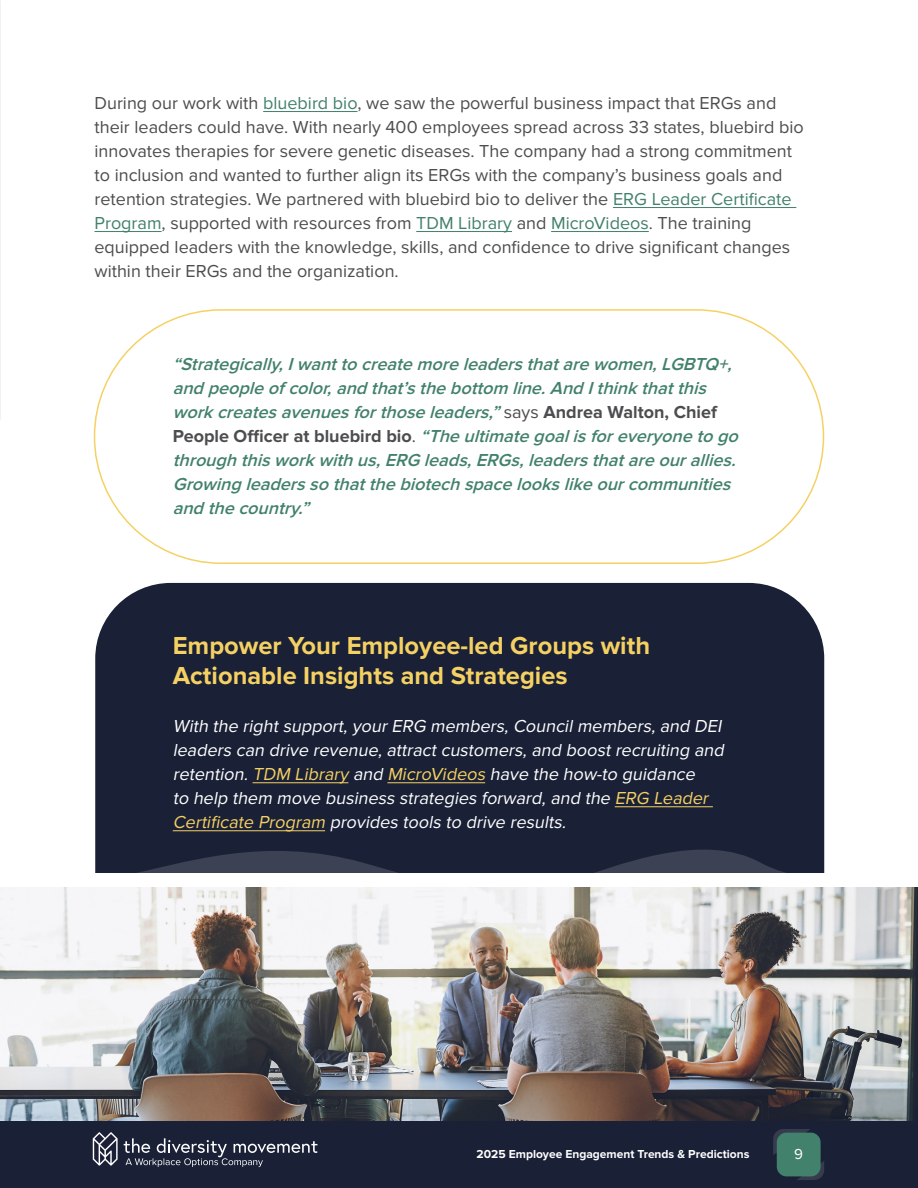
<style>
.page{position:relative;width:918px;height:1188px;background:#fff}
.page>*{position:absolute;margin:0;border:0;box-sizing:border-box;transform-origin:0 0}
.t1{font:700 25.5px/30.6px "Proxima Nova";color:#f5d163}
.t2{font:18px/24px "Proxima Nova";color:#4d4d4f}
.t3{font:italic 600 18px/24px "Proxima Nova";color:#42816c}
.t4{font:italic 18px/24px "Proxima Nova";color:#fff}
.t5{font:15px "Proxima Nova";color:#fff}
.t6{font:700 12px "Proxima Nova";color:#fff}
.s1{color:#42816c}
.s2{font-weight:400;font-style:normal;color:#4d4d4f}
.s3{font-weight:700;font-style:normal;color:#4d4d4f}
.s4{color:#f5d163}
</style>
<div class="page">
<div style="left:95px;top:583px;width:729px;height:215px;background:#1a2036"></div>
<svg style="left:95px;top:798px;width:729px;height:75px;background:#1e2439"></svg>
<hr style="left:253px;top:783px;width:95px;height:1px;background:#f5d163">
<hr style="left:387px;top:783px;width:98px;height:1px;background:#f5d163">
<hr style="left:615px;top:807px;width:98px;height:1px;background:#f5d163">
<hr style="left:173px;top:831px;width:152px;height:1px;background:#f5d163">
<hr style="left:263px;top:111px;width:95px;height:1px;background:#42816c">
<hr style="left:613px;top:207px;width:183px;height:1px;background:#42816c">
<hr style="left:94px;top:231px;width:68px;height:1px;background:#42816c">
<hr style="left:416px;top:231px;width:96px;height:1px;background:#42816c">
<hr style="left:551px;top:231px;width:98px;height:1px;background:#42816c">
<img style="left:0;top:887px;width:918px;height:234px">
<img style="left:0;top:0;width:1px;height:419px">
<div style="left:0;top:1121px;width:918px;height:67px;background:#1a2036"></div>
<svg style="left:773px;top:1129px;width:51px;height:51px"></svg>
<div style="left:777px;top:1133px;width:44px;height:43px;background:#42816c;border-radius:10px"></div>
<svg style="left:124px;top:1138px;width:194px;height:29px"></svg>
<svg style="left:93px;top:1132px;width:25px;height:34px"></svg>
<p class="t2" style="left:94px;top:91px;width:711px">During our work with <span class="s1">bluebird bio</span>, we saw the powerful business impact that ERGs and their leaders could have. With nearly 400 employees spread across 33 states, bluebird bio innovates therapies for severe genetic diseases. The company had a strong commitment to inclusion and wanted to further align its ERGs with the company’s business goals and retention strategies. We partnered with bluebird bio to deliver the <span class="s1">ERG Leader Certificate Program</span>, supported with resources from <span class="s1">TDM Library</span> and <span class="s1">MicroVideos</span>. The training equipped leaders with the knowledge, skills, and confidence to drive significant changes within their ERGs and the organization.</p>
<p class="t3" style="left:173px;top:353px;width:572px">“Strategically,Iwanttocreatemoreleadersthatarewomen,LGBTQ+, andpeopleof color,andthat’sthebottom line.AndIthinkthatthis workcreatesavenuesforthoseleaders,” <span class="s2">s a y s</span> <span class="s3">A n d r e a Wa l t o n , C h i e f<br>P e o p l e O ffi c e r a t b l u e b i r d b i o</span> <span class="s2">.</span> “Theultimategoalisforeveryonetogo throughthisworkwithus,ERG leads,ERGs,leadersthatareourallies.<br>Growingleaderssothatthebiotechspacelookslikeourcommunities andthecountry.”</p>
<h1 class="t1" style="left:173px;top:630px;width:479px">Empower Your Employee-led Groups with<br>Actionable Insights and Strategies</h1>
<p class="t4" style="left:173px;top:715px;width:556px">With the rightsupport,yourERG members,Councilmembers,and DEI leaders can drive revenue,attractcustomers,and boostrecruiting and retention.<span class="s4">TDM Library</span> and <span class="s4">MicroVideos</span> have the how-to guidance<br>to help them move business strategies forward,and the <span class="s4">ERG Leader Certificate Program</span> provides tools to drive results.</p>
<p class="t6" style="left:477px;top:1147px;width:274px">2025 Employee Engagement Trends &amp; Predictions</p>
<p class="t5" style="left:794px;top:1145px;width:10px">9</p>
</div>
